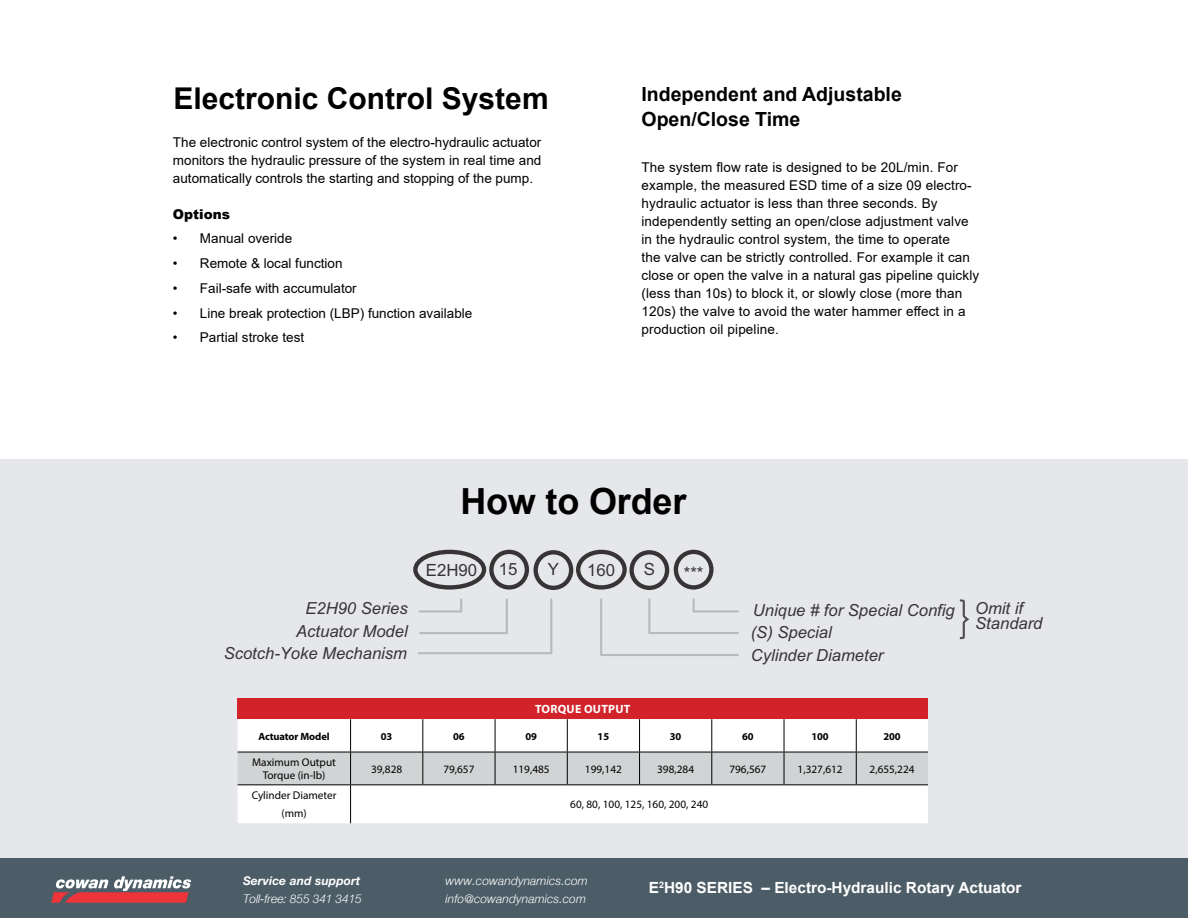
<style>
.page{position:relative;width:1188px;height:918px;background:#fff}
.page>*{position:absolute;margin:0;border:0;box-sizing:border-box;transform-origin:0 0}
.t1{font:700 36px "Arial";letter-spacing:-.005em;color:#000}
.t2{font:700 30px "Arial";color:#000}
.t3{font:700 19.5px/24.8px "Arial";color:#000}
.t4{font:16.8px "Arial";color:#383436}
.t5{font:italic 16.65px/22.5px "Arial";color:#383436;text-align:center}
.t6{font:700 15.3px "Arial";color:#fff}
.t7{font:13.5px/18px "Arial";letter-spacing:.01em;color:#000;text-align:justify}
.t8{font:900 13.5px "Arial";color:#000}
.t9{font:italic 12px "Helvetica Neue";letter-spacing:.01em;color:#fff}
.t10{font:italic 12px "Helvetica Neue";letter-spacing:-.01em;color:#fff}
.t11{font:italic 700 12px "Helvetica Neue";letter-spacing:.01em;color:#fff}
.t12{font:700 12px "Myriad Pro";letter-spacing:.02em;color:#fff}
.t13{font:11.25px/12.3px "Myriad Pro";color:#000;text-align:center}
.t14{font:700 10.5px "Myriad Pro";letter-spacing:-.01em;color:#000}
</style>
<div class="page">
<div style="left:0;top:857px;width:1188px;height:61px;background:#4d5d67"></div>
<svg style="left:51px;top:876px;width:140px;height:27px"></svg>
<div style="left:0;top:459px;width:1188px;height:398px;background:#e6e7ea"></div>
<div style="left:238px;top:698px;width:690px;height:21px;background:#d2232a"></div>
<div style="left:238px;top:719px;width:690px;height:104px;background:#fff"></div>
<div style="left:238px;top:753px;width:690px;height:31px;background:#d1d3d4"></div>
<hr style="left:350px;top:719px;width:1px;height:33px;background:#000">
<hr style="left:422px;top:719px;width:1px;height:33px;background:#000">
<hr style="left:495px;top:719px;width:1px;height:33px;background:#000">
<hr style="left:567px;top:719px;width:1px;height:33px;background:#000">
<hr style="left:639px;top:719px;width:1px;height:33px;background:#000">
<hr style="left:711px;top:719px;width:1px;height:33px;background:#000">
<hr style="left:784px;top:719px;width:1px;height:33px;background:#000">
<hr style="left:856px;top:719px;width:1px;height:33px;background:#000">
<hr style="left:238px;top:752px;width:113px;height:1px;background:#000">
<hr style="left:238px;top:784px;width:113px;height:1px;background:#000">
<hr style="left:351px;top:752px;width:72px;height:1px;background:#000">
<hr style="left:350px;top:752px;width:1px;height:32px;background:#000">
<hr style="left:423px;top:752px;width:72px;height:1px;background:#000">
<hr style="left:422px;top:752px;width:1px;height:32px;background:#000">
<hr style="left:495px;top:752px;width:72px;height:1px;background:#000">
<hr style="left:495px;top:752px;width:1px;height:32px;background:#000">
<hr style="left:567px;top:752px;width:73px;height:1px;background:#000">
<hr style="left:567px;top:752px;width:1px;height:32px;background:#000">
<hr style="left:640px;top:752px;width:72px;height:1px;background:#000">
<hr style="left:639px;top:752px;width:1px;height:32px;background:#000">
<hr style="left:712px;top:752px;width:72px;height:1px;background:#000">
<hr style="left:711px;top:752px;width:1px;height:32px;background:#000">
<hr style="left:351px;top:784px;width:72px;height:1px;background:#000">
<hr style="left:350px;top:785px;width:1px;height:38px;background:#000">
<hr style="left:423px;top:784px;width:72px;height:1px;background:#000">
<hr style="left:495px;top:784px;width:72px;height:1px;background:#000">
<hr style="left:567px;top:784px;width:73px;height:1px;background:#000">
<hr style="left:640px;top:784px;width:72px;height:1px;background:#000">
<hr style="left:712px;top:784px;width:72px;height:1px;background:#000">
<hr style="left:784px;top:752px;width:72px;height:1px;background:#000">
<hr style="left:784px;top:752px;width:1px;height:32px;background:#000">
<hr style="left:856px;top:752px;width:72px;height:1px;background:#000">
<hr style="left:856px;top:752px;width:1px;height:32px;background:#000">
<hr style="left:784px;top:784px;width:72px;height:1px;background:#000">
<hr style="left:856px;top:784px;width:72px;height:1px;background:#000">
<div style="left:413px;top:550px;width:73px;height:40px;border:4px solid #383436;border-radius:50%"></div>
<div style="left:576px;top:550px;width:51px;height:40px;border:4px solid #383436;border-radius:50%"></div>
<div style="left:489px;top:550px;width:40px;height:40px;border:4px solid #383436;border-radius:50%"></div>
<div style="left:534px;top:550px;width:39px;height:40px;border:4px solid #383436;border-radius:50%"></div>
<div style="left:629px;top:550px;width:40px;height:40px;border:4px solid #383436;border-radius:50%"></div>
<div style="left:674px;top:550px;width:40px;height:40px;border:4px solid #383436;border-radius:50%"></div>
<svg style="left:417px;top:598px;width:322px;height:58px"></svg>
<svg style="left:960px;top:599px;width:9px;height:40px"></svg>
<h2 class="t2" style="left:174px;top:77px;width:377px">Electronic Control System</h2>
<h3 class="t3" style="left:642px;top:82px;width:262px">Independent and Adjustable<br>Open/Close Time</h3>
<p class="t7" style="left:642px;top:158px;width:339px;text-align:left">The system flow rate is designed to be 20L/min. For example, the measured ESD time of a size 09 electro&shy;hydraulic actuator is less than three seconds. By independently setting an open/close adjustment valve in the hydraulic control system, the time to operate<br>the valve can be strictly controlled. For example it can close or open the valve in a natural gas pipeline quickly (less than 10s) to block it, or slowly close (more than 120s) the valve to avoid the water hammer effect in a production oil pipeline.</p>
<p class="t7" style="left:173px;top:133px;width:370px">The electronic control system of the electro-hydraulic actuator monitors the hydraulic pressure of the system in real time and automatically controls the starting and stopping of the pump.</p>
<p class="t8" style="left:173px;top:204px;width:58px">Options</p>
<p class="t7" style="left:173px;top:229px;width:121px">• Manual overide</p>
<p class="t7" style="left:173px;top:254px;width:171px">• Remote &amp; local function</p>
<p class="t7" style="left:173px;top:279px;width:185px">• Fail-safe with accumulator</p>
<p class="t7" style="left:173px;top:304px;width:301px">• Line break protection (LBP) function available</p>
<p class="t7" style="left:173px;top:328px;width:133px">• Partial stroke test</p>
<h1 class="t1" style="left:460px;top:476px;width:228px">How to Order</h1>
<p class="t5" style="left:296px;top:597px;width:113px">E2H90 Series<br>Actuator Model</p>
<p class="t4" style="left:426px;top:559px;width:53px">E2H90</p>
<p class="t4" style="left:499px;top:558px;width:20px">15</p>
<p class="t4" style="left:548px;top:559px;width:13px">Y</p>
<p class="t4" style="left:587px;top:559px;width:30px">160</p>
<p class="t4" style="left:644px;top:559px;width:13px">S</p>
<p class="t4" style="left:684px;top:562px;width:21px">***</p>
<p class="t5" style="left:975px;top:604px;width:69px;line-height:13px;text-align:left;text-indent:-222px">Unique # for Special Config Omit if<br>Standard</p>
<p class="t5" style="left:751px;top:621px;width:83px">(S) Special</p>
<p class="t5" style="left:224px;top:642px;width:185px">Scotch-Yoke Mechanism</p>
<p class="t5" style="left:751px;top:644px;width:134px">Cylinder Diameter</p>
<p class="t12" style="left:535px;top:701px;width:97px">TORQUE OUTPUT</p>
<p class="t14" style="left:258px;top:729px;width:73px">Actuator Model</p>
<p class="t14" style="left:381px;top:729px;width:13px">03</p>
<p class="t14" style="left:453px;top:729px;width:13px">06</p>
<p class="t14" style="left:525px;top:729px;width:13px">09</p>
<p class="t14" style="left:598px;top:729px;width:13px">15</p>
<p class="t14" style="left:670px;top:729px;width:13px">30</p>
<p class="t14" style="left:742px;top:729px;width:13px">60</p>
<p class="t14" style="left:812px;top:729px;width:19px">100</p>
<p class="t14" style="left:883px;top:729px;width:19px">200</p>
<p class="t13" style="left:252px;top:756px;width:85px">Maximum Output<br>Torque (in-lb)</p>
<p class="t13" style="left:371px;top:763px;width:33px">39,828</p>
<p class="t13" style="left:443px;top:763px;width:33px">79,657</p>
<p class="t13" style="left:513px;top:763px;width:38px">119,485</p>
<p class="t13" style="left:585px;top:763px;width:38px">199,142</p>
<p class="t13" style="left:657px;top:763px;width:38px">398,284</p>
<p class="t13" style="left:729px;top:763px;width:38px">796,567</p>
<p class="t13" style="left:798px;top:763px;width:47px">1,327,612</p>
<p class="t13" style="left:870px;top:763px;width:47px">2,655,224</p>
<p class="t13" style="left:252px;top:786px;width:86px;line-height:18px">Cylinder Diameter (mm)</p>
<p class="t13" style="left:570px;top:798px;width:139px">60, 80, 100, 125, 160, 200, 240</p>
<p class="t11" style="left:243px;top:874px;width:119px">Service and support</p>
<p class="t9" style="left:446px;top:874px;width:144px">www.cowandynamics.com</p>
<p class="t10" style="left:243px;top:891px;width:120px">Toll-free: 855 341 3415</p>
<p class="t9" style="left:446px;top:891px;width:142px">info@cowandynamics.com</p>
<p class="t6" style="left:649px;top:877px;width:374px">E<sup>2</sup>H90 SERIES – Electro-Hydraulic Rotary Actuator</p>
</div>
